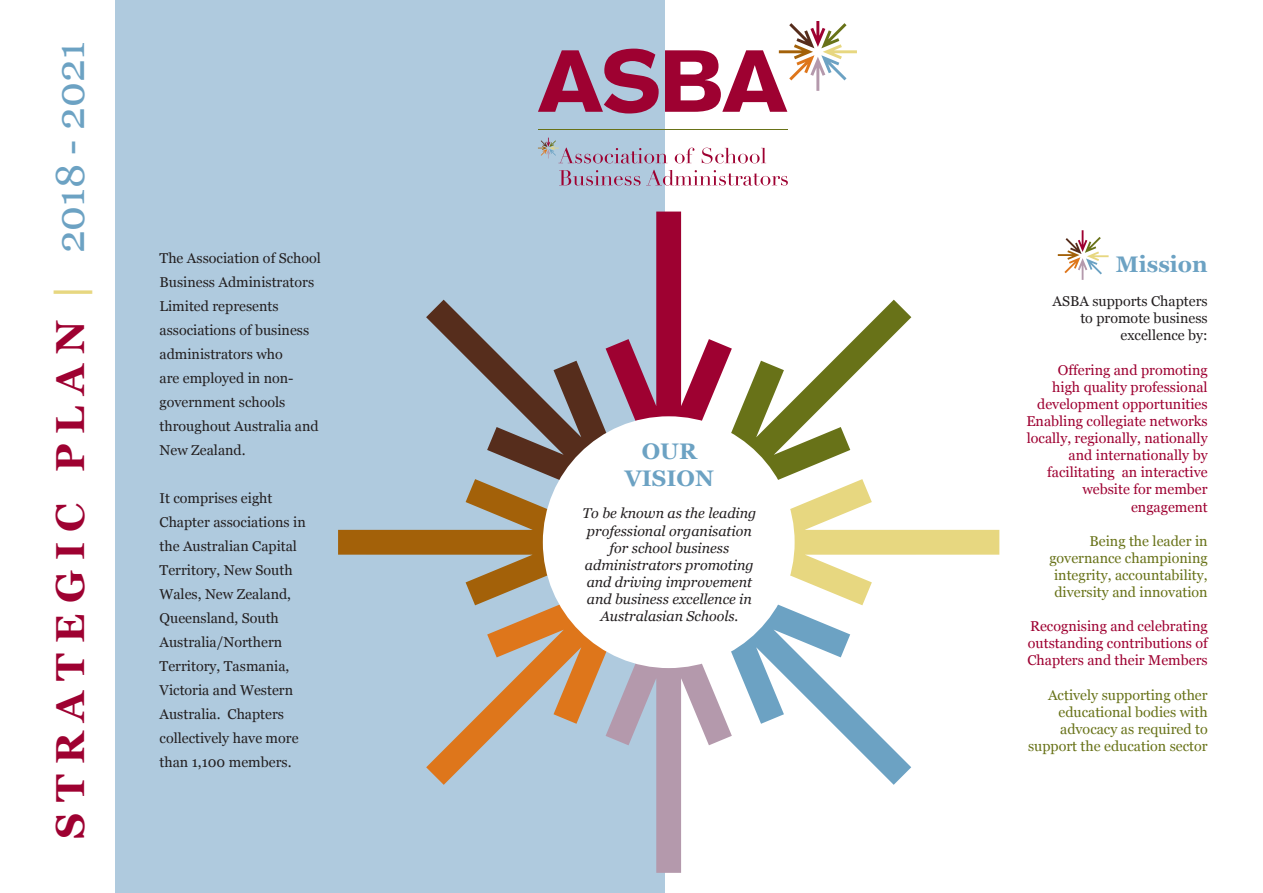
<style>
.page{position:relative;width:1263px;height:893px;background:#fff}
.page>*{position:absolute;margin:0;border:0;box-sizing:border-box;transform-origin:0 0}
.t1{font:700 40.5px "Georgia";color:#9e0131}
.t2{font:700 22.5px/27px "Georgia";color:#6ca2c3;text-align:center}
.t3{font:14.25px/24px "Georgia";color:#231f20}
.t4{font:14.25px/17.1px "Georgia";color:#9e0131;text-align:right}
.t5{font:14.25px/17.1px "Georgia";color:#687218;text-align:right}
.t6{font:italic 14.25px/17.1px "Georgia";color:#231f20;text-align:center}
.s1{color:#e7d780}
.s2{font-weight:400;color:#6ca2c3}
</style>
<div class="page">
<div style="left:115px;top:0;width:550px;height:893px;background:#afcade"></div>
<svg style="left:538px;top:49px;width:121px;height:65px"></svg>
<hr style="left:538px;top:130px;width:249px;height:1px;background:#687218">
<svg style="left:665px;top:21px;width:192px;height:91px"></svg>
<svg style="left:538px;top:138px;width:129px;height:25px"></svg>
<svg style="left:675px;top:148px;width:19px;height:15px"></svg>
<svg style="left:702px;top:148px;width:64px;height:15px"></svg>
<svg style="left:559px;top:170px;width:81px;height:16px"></svg>
<svg style="left:646px;top:170px;width:142px;height:16px"></svg>
<svg style="left:338px;top:212px;width:661px;height:661px"></svg>
<svg style="left:698px;top:300px;width:213px;height:213px"></svg>
<svg style="left:426px;top:571px;width:214px;height:214px"></svg>
<div style="left:543px;top:416px;width:252px;height:252px;background:#fff;border-radius:50%"></div>
<svg style="left:1058px;top:230px;width:50px;height:50px"></svg>
<h1 class="t1" style="left:44px;top:839px;width:798px;rotate:-90deg">S T R A T E G I C P L A N <span class="s1">|</span> <span class="s2">2018 - 2021</span></h1>
<p class="t3" style="left:160px;top:247px;width:163px">The Association of School<br>Business Administrators<br>Limited represents associations of business administrators who<br>are employed in non&shy;government schools throughout Australia and<br>New Zealand.</p>
<p class="t3" style="left:160px;top:487px;width:148px">It comprises eight<br>Chapter associations in the Australian Capital<br>Territory, New South<br>Wales, New Zealand,<br>Queensland, South<br>Australia/Northern<br>Territory, Tasmania,<br>Victoria and Western<br>Australia. Chapters collectively have more than 1,100 members.</p>
<h2 class="t2" style="left:625px;top:438px;width:91px">OUR<br>VISION</h2>
<p class="t6" style="left:582px;top:505px;width:175px">To be known as the leading professional organisation for school business administrators promoting and driving improvement and business excellence in<br>Australasian Schools.</p>
<h2 class="t2" style="left:1116px;top:251px;width:93px">Mission</h2>
<p class="t3" style="left:1052px;top:293px;width:157px;line-height:17.1px;text-align:right">ASBA supports Chapters to promote business excellence by:</p>
<p class="t4" style="left:1026px;top:362px;width:183px">Offering and promoting<br>high quality professional development opportunities<br>Enabling collegiate networks locally, regionally, nationally and internationally by facilitating an interactive website for member engagement</p>
<p class="t5" style="left:1049px;top:533px;width:160px">Being the leader in governance championing integrity, accountability, diversity and innovation</p>
<p class="t4" style="left:1027px;top:618px;width:182px;text-align:justify">Recognising and celebrating outstanding contributions of Chapters and their Members</p>
<p class="t5" style="left:1028px;top:686px;width:181px">Actively supporting other educational bodies with advocacy as required to support the education sector</p>
</div>
